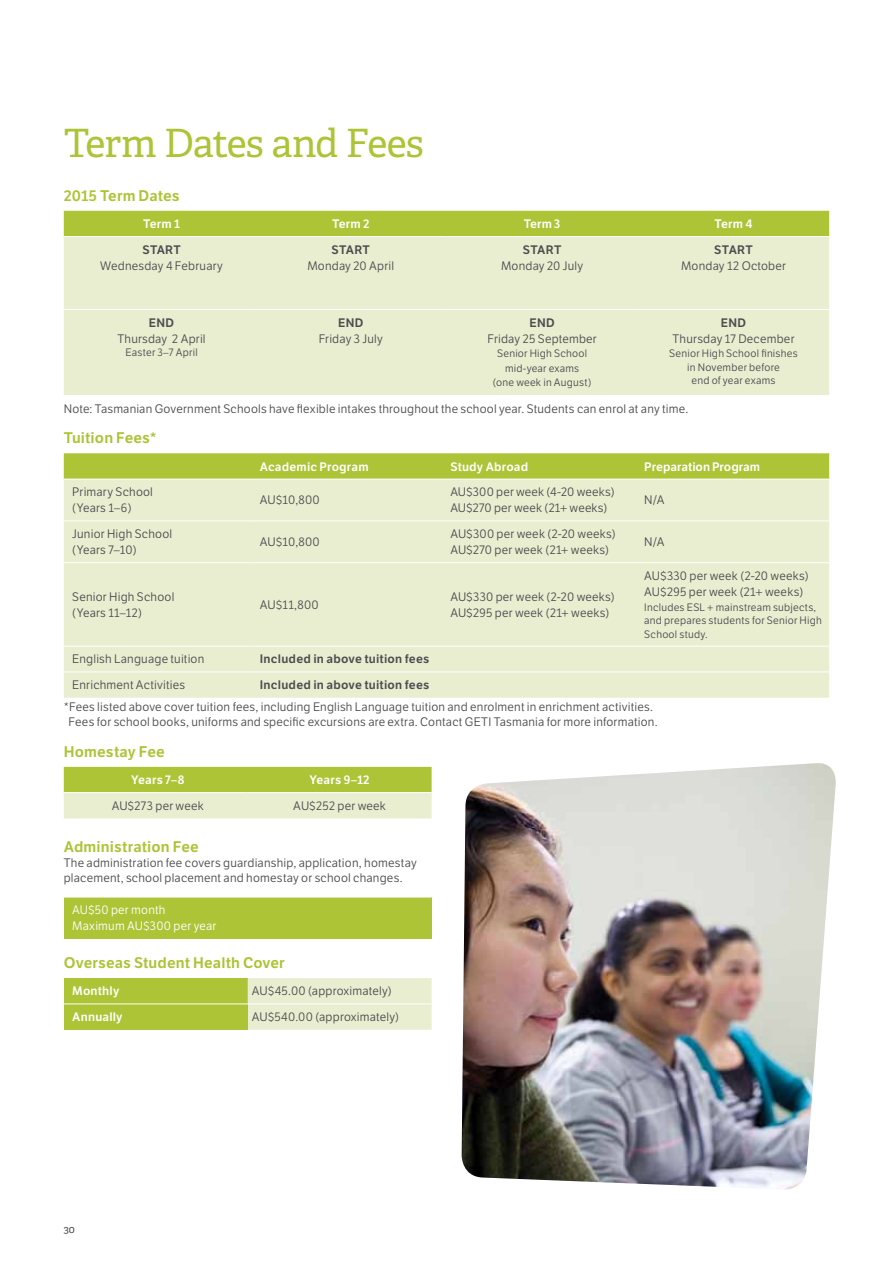
<style>
.page{position:relative;width:893px;height:1263px;background:#fff}
.page>*{position:absolute;margin:0;border:0;box-sizing:border-box;transform-origin:0 0}
.t1{font:39px "Adelle";letter-spacing:-.03em;color:#acc435}
.t2{font:600 15px "LFT Etica";letter-spacing:.01em;color:#acc435}
.t3{font:12px/16px "LFT Etica";letter-spacing:.015em;color:#4d4d4f}
.t4{font:600 12px "LFT Etica";letter-spacing:.01em;color:#fff}
.t5{font:600 12px "LFT Etica";letter-spacing:.02em;color:#4d4d4f}
.t6{font:12px/16px "LFT Etica";letter-spacing:.015em;color:#fff}
.t7{font:10.5px/13.5px "LFT Etica";letter-spacing:.02em;color:#4d4d4f;text-align:center}
.t8{font:10.5px "Adelle";color:#4d4d4f}
</style>
<div class="page">
<div style="left:64px;top:211px;width:765px;height:25px;background:#acc435"></div>
<div style="left:64px;top:237px;width:765px;height:158px;background:#e9eed1"></div>
<hr style="left:64px;top:309px;width:191px;height:1px;background:#fff">
<hr style="left:255px;top:309px;width:191px;height:1px;background:#fff">
<hr style="left:446px;top:309px;width:192px;height:1px;background:#fff">
<hr style="left:638px;top:309px;width:191px;height:1px;background:#fff">
<svg style="left:64px;top:767px;width:368px;height:51px;background:#cad983"></svg>
<hr style="left:64px;top:792px;width:184px;height:1px;background:#fff">
<hr style="left:248px;top:792px;width:184px;height:1px;background:#fff">
<div style="left:64px;top:897px;width:368px;height:42px;background:#acc435"></div>
<hr style="left:64px;top:897px;width:368px;height:1px;background:#fff">
<div style="left:64px;top:978px;width:184px;height:26px;background:#acc435"></div>
<div style="left:248px;top:978px;width:184px;height:52px;background:#e9eed1"></div>
<div style="left:64px;top:1004px;width:184px;height:26px;background:#acc435"></div>
<hr style="left:64px;top:1003px;width:184px;height:1px;background:#fff">
<hr style="left:248px;top:1003px;width:184px;height:1px;background:#fff">
<img style="left:462px;top:763px;width:374px;height:427px">
<svg style="left:64px;top:453px;width:765px;height:26px;background:#aec53a"></svg>
<div style="left:64px;top:480px;width:765px;height:218px;background:#e9eed1"></div>
<hr style="left:64px;top:520px;width:192px;height:1px;background:#fff">
<hr style="left:256px;top:520px;width:190px;height:1px;background:#fff">
<hr style="left:446px;top:520px;width:194px;height:1px;background:#fff">
<hr style="left:640px;top:520px;width:189px;height:1px;background:#fff">
<hr style="left:64px;top:562px;width:192px;height:1px;background:#fff">
<hr style="left:64px;top:646px;width:192px;height:1px;background:#fff">
<hr style="left:256px;top:562px;width:190px;height:1px;background:#fff">
<hr style="left:446px;top:562px;width:194px;height:1px;background:#fff">
<hr style="left:640px;top:562px;width:189px;height:1px;background:#fff">
<hr style="left:256px;top:646px;width:190px;height:1px;background:#fff">
<hr style="left:446px;top:646px;width:194px;height:1px;background:#fff">
<hr style="left:640px;top:646px;width:189px;height:1px;background:#fff">
<hr style="left:64px;top:671px;width:192px;height:1px;background:#fff">
<hr style="left:256px;top:671px;width:190px;height:1px;background:#fff">
<hr style="left:446px;top:671px;width:194px;height:1px;background:#fff">
<hr style="left:640px;top:671px;width:189px;height:1px;background:#fff">
<h1 class="t1" style="left:64px;top:119px;width:361px">Term Dates and Fees</h1>
<p class="t2" style="left:64px;top:186px;width:117px">2015 Term Dates</p>
<p class="t4" style="left:143px;top:217px;width:38px">Term 1</p>
<p class="t4" style="left:332px;top:217px;width:39px">Term 2</p>
<p class="t4" style="left:524px;top:217px;width:38px">Term 3</p>
<p class="t4" style="left:715px;top:217px;width:39px">Term 4</p>
<p class="t5" style="left:142px;top:242px;width:40px">START</p>
<p class="t3" style="left:100px;top:258px;width:124px">Wednesday 4 February</p>
<p class="t5" style="left:332px;top:242px;width:40px">START</p>
<p class="t3" style="left:307px;top:258px;width:88px">Monday 20 April</p>
<p class="t5" style="left:523px;top:242px;width:40px">START</p>
<p class="t3" style="left:501px;top:258px;width:84px">Monday 20 July</p>
<p class="t5" style="left:714px;top:242px;width:40px">START</p>
<p class="t3" style="left:681px;top:258px;width:106px">Monday 12 October</p>
<p class="t5" style="left:721px;top:315px;width:27px">END</p>
<p class="t3" style="left:672px;top:331px;width:123px">Thursday 17 December</p>
<p class="t7" style="left:669px;top:347px;width:130px">Senior High School finishes in November before<br>end of year exams</p>
<p class="t3" style="left:64px;top:401px;width:626px">Note: Tasmanian Government Schools have flexible intakes throughout the school year. Students can enrol at any time.</p>
<p class="t2" style="left:64px;top:429px;width:94px">Tuition Fees*</p>
<p class="t5" style="left:338px;top:315px;width:27px">END</p>
<p class="t3" style="left:319px;top:331px;width:66px">Friday 3 July</p>
<p class="t5" style="left:529px;top:315px;width:27px">END</p>
<p class="t3" style="left:487px;top:331px;width:111px">Friday 25 September</p>
<p class="t7" style="left:493px;top:347px;width:100px;line-height:14.5px">Senior High School mid-year exams<br>(one week in August)</p>
<p class="t5" style="left:149px;top:315px;width:27px">END</p>
<p class="t3" style="left:117px;top:331px;width:90px">Thursday 2 April</p>
<p class="t7" style="left:125px;top:346px;width:74px">Easter 3–7 April</p>
<p class="t4" style="left:260px;top:459px;width:110px">Academic Program</p>
<p class="t4" style="left:450px;top:459px;width:79px">Study Abroad</p>
<p class="t4" style="left:644px;top:459px;width:117px">Preparation Program</p>
<p class="t3" style="left:72px;top:484px;width:82px">Primary School (Years 1–6)</p>
<p class="t3" style="left:260px;top:492px;width:61px">AU$10,800</p>
<p class="t3" style="left:450px;top:484px;width:166px">AU$300 per week (4-20 weeks)<br>AU$270 per week (21+ weeks)</p>
<p class="t3" style="left:644px;top:492px;width:22px">N/A</p>
<p class="t3" style="left:72px;top:526px;width:101px">Junior High School (Years 7–10)</p>
<p class="t3" style="left:260px;top:534px;width:61px">AU$10,800</p>
<p class="t3" style="left:450px;top:526px;width:167px">AU$300 per week (2-20 weeks)<br>AU$270 per week (21+ weeks)</p>
<p class="t3" style="left:644px;top:534px;width:22px">N/A</p>
<p class="t3" style="left:72px;top:589px;width:104px">Senior High School (Years 11–12)</p>
<p class="t3" style="left:260px;top:597px;width:60px">AU$11,800</p>
<p class="t3" style="left:450px;top:589px;width:166px">AU$330 per week (2-20 weeks)<br>AU$295 per week (21+ weeks)</p>
<p class="t3" style="left:644px;top:568px;width:166px">AU$330 per week (2-20 weeks)<br>AU$295 per week (21+ weeks)</p>
<p class="t7" style="left:644px;top:600px;width:179px;text-align:left">Includes ESL + mainstream subjects, and prepares students for Senior High<br>School study.</p>
<p class="t3" style="left:72px;top:651px;width:134px">English Language tuition</p>
<p class="t5" style="left:260px;top:652px;width:171px">Included in above tuition fees</p>
<p class="t3" style="left:72px;top:677px;width:114px">Enrichment Activities</p>
<p class="t5" style="left:260px;top:678px;width:171px">Included in above tuition fees</p>
<p class="t3" style="left:64px;top:700px;width:595px;line-height:15px;text-align:center">*Fees listed above cover tuition fees, including English Language tuition and enrolment in enrichment activities.<br>Fees for school books, uniforms and specific excursions are extra. Contact GETI Tasmania for more information.</p>
<p class="t2" style="left:64px;top:742px;width:102px">Homestay Fee</p>
<p class="t4" style="left:131px;top:773px;width:55px">Years 7–8</p>
<p class="t4" style="left:310px;top:773px;width:62px">Years 9–12</p>
<p class="t3" style="left:112px;top:798px;width:94px">AU$273 per week</p>
<p class="t3" style="left:293px;top:798px;width:94px">AU$252 per week</p>
<p class="t2" style="left:64px;top:837px;width:136px">Administration Fee</p>
<p class="t3" style="left:64px;top:855px;width:354px;line-height:15px">The administration fee covers guardianship, application, homestay placement, school placement and homestay or school changes.</p>
<p class="t6" style="left:72px;top:902px;width:145px">AU$50 per month<br>Maximum AU$300 per year</p>
<p class="t2" style="left:64px;top:953px;width:223px">Overseas Student Health Cover</p>
<p class="t4" style="left:72px;top:984px;width:49px">Monthly</p>
<p class="t3" style="left:252px;top:983px;width:141px">AU$45.00 (approximately)</p>
<p class="t4" style="left:72px;top:1010px;width:52px">Annually</p>
<p class="t3" style="left:252px;top:1009px;width:149px">AU$540.00 (approximately)</p>
<p class="t8" style="left:64px;top:1222px;width:13px">30</p>
</div>
